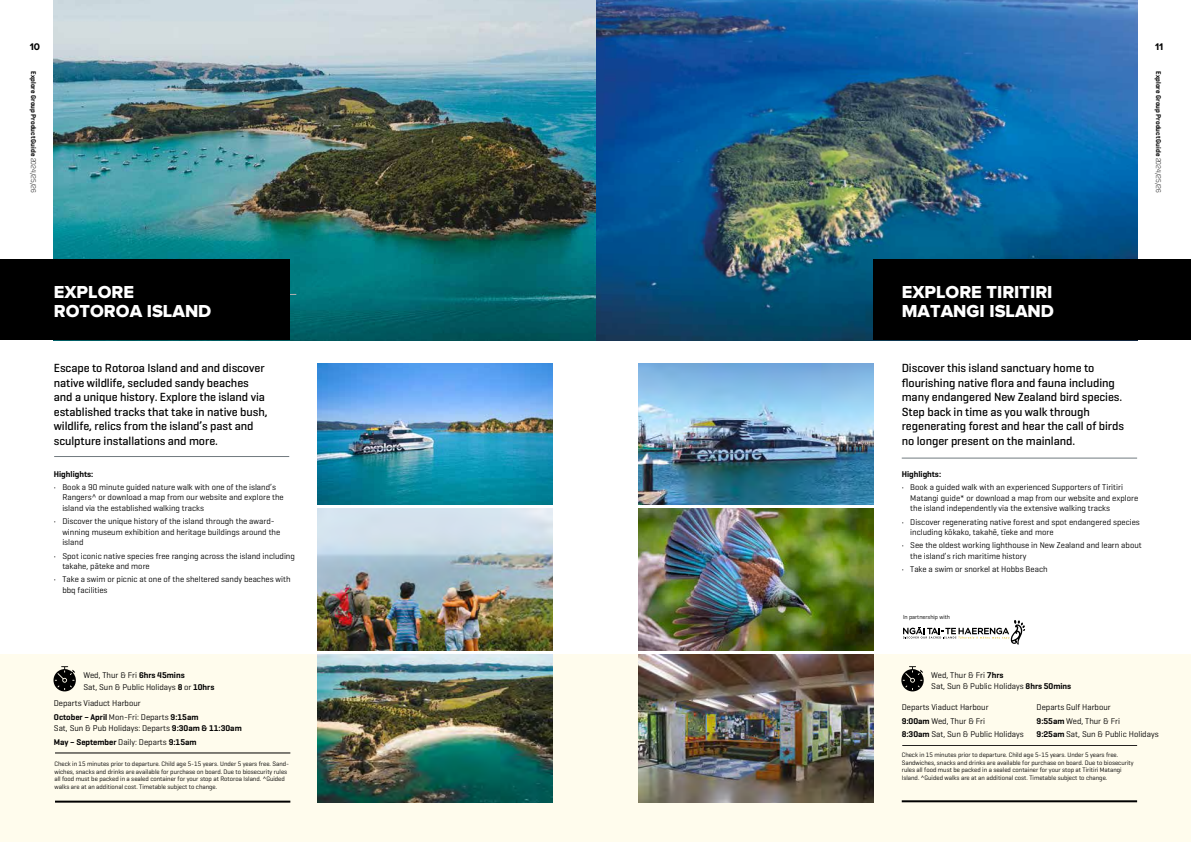
<style>
.page{position:relative;width:1191px;height:842px;background:#fff}
.page>*{position:absolute;margin:0;border:0;box-sizing:border-box;transform-origin:0 0}
.t1{font:18px/19px "Proxima Nova Extrabld";color:#fff}
.t2{font:500 12px/14.5px "Geogrotesque";letter-spacing:-.005em;color:#000}
.t3{font:700 10px "Proxima Nova";color:#000}
.t4{font:8.5px/10.5px "Geogrotesque";color:#000}
.t5{font:600 8.5px "Geogrotesque";color:#000}
.t6{font:600 7px "Geogrotesque";color:#000}
.t7{font:6.5px/7.5px "Geogrotesque";color:#000}
.t8{font:6px "Geogrotesque";color:#000}
.s1{font-weight:300}
.s2{font-weight:600}
</style>
<div class="page">
<div style="left:595px;top:655px;width:596px;height:187px;background:#fffced"></div>
<div style="left:0;top:655px;width:595px;height:187px;background:#fffced"></div>
<img style="left:595px;top:0;width:542px;height:340px">
<img style="left:54px;top:0;width:541px;height:340px">
<img style="left:317px;top:363px;width:236px;height:142px">
<img style="left:317px;top:509px;width:236px;height:142px">
<img style="left:638px;top:363px;width:235px;height:142px">
<img style="left:638px;top:509px;width:235px;height:142px">
<img style="left:317px;top:655px;width:236px;height:147px">
<img style="left:638px;top:655px;width:235px;height:147px">
<hr style="left:43px;top:294px;width:253px;height:1px;background:#b3b2b2">
<hr style="left:901px;top:800px;width:236px;height:2px;background:#000">
<hr style="left:54px;top:456px;width:235px;height:1px;background:#717a7f">
<hr style="left:901px;top:458px;width:236px;height:1px;background:#717a7f">
<hr style="left:55px;top:801px;width:235px;height:2px;background:#000">
<hr style="left:55px;top:753px;width:235px;height:1px;background:#000">
<hr style="left:902px;top:745px;width:235px;height:1px;background:#000">
<div style="left:0;top:259px;width:289px;height:81px;background:#000"></div>
<div style="left:873px;top:259px;width:318px;height:81px;background:#000"></div>
<svg style="left:53px;top:666px;width:23px;height:25px"></svg>
<svg style="left:901px;top:666px;width:22px;height:25px"></svg>
<svg style="left:903px;top:620px;width:122px;height:24px"></svg>
<p class="t3" style="left:30px;top:42px;width:12px">10</p>
<p class="t6" style="left:38px;top:71px;width:123px;rotate:90deg">Explore Group Product Guide <span class="s1">2024/25/26</span></p>
<p class="t3" style="left:1155px;top:42px;width:10px">11</p>
<p class="t6" style="left:1163px;top:71px;width:123px;rotate:90deg">Explore Group Product Guide <span class="s1">2024/25/26</span></p>
<h1 class="t1" style="left:54px;top:284px;width:159px">EXPLORE<br>ROTOROA ISLAND</h1>
<h1 class="t1" style="left:901px;top:284px;width:154px">EXPLORE TIRITIRI<br>MATANGI ISLAND</h1>
<p class="t2" style="left:54px;top:361px;width:215px">Escape to Rotoroa Island and and discover native wildlife, secluded sandy beaches and a unique history. Explore the island via established tracks that take in native bush, wildlife, relics from the island’s past and sculpture installations and more.</p>
<p class="t5" style="left:54px;top:468px;width:41px">Highlights:</p>
<p class="t4" style="left:62px;top:481px;width:223px;text-indent:-8px">• Book a 90 minute guided nature walk with one of the island’s<br>Rangers^ or download a map from our website and explore the island via the established walking tracks</p>
<p class="t4" style="left:62px;top:516px;width:219px;text-indent:-8px">• Discover the unique history of the island through the award&shy;winning museum exhibition and heritage buildings around the island</p>
<p class="t4" style="left:62px;top:550px;width:234px;text-indent:-8px">• Spot iconic native species free ranging across the island including takahe, pāteke and more</p>
<p class="t4" style="left:62px;top:574px;width:230px;text-indent:-8px">• Take a swim or picnic at one of the sheltered sandy beaches with bbq facilities</p>
<p class="t2" style="left:901px;top:361px;width:224px">Discover this island sanctuary home to flourishing native flora and fauna including many endangered New Zealand bird species.<br>Step back in time as you walk through regenerating forest and hear the call of birds no longer present on the mainland.</p>
<p class="t5" style="left:901px;top:469px;width:41px">Highlights:</p>
<p class="t4" style="left:910px;top:482px;width:229px;text-indent:-8px">• Book a guided walk with an experienced Supporters of Tiritiri<br>Matangi guide* or download a map from our website and explore the island independently via the extensive walking tracks</p>
<p class="t4" style="left:910px;top:516px;width:231px;text-indent:-8px">• Discover regenerating native forest and spot endangered species including kōkako, takahē, tīeke and more</p>
<p class="t4" style="left:910px;top:540px;width:233px;text-indent:-8px">• See the oldest working lighthouse in New Zealand and learn about the island’s rich maritime history</p>
<p class="t4" style="left:901px;top:564px;width:147px">• Take a swim or snorkel at Hobbs Beach</p>
<p class="t8" style="left:903px;top:613px;width:48px">In partnership with</p>
<p class="t4" style="left:83px;top:668px;width:133px;line-height:12px">Wed, Thur &amp; Fri <span class="s2">6hrs 45mins<br></span>Sat, Sun &amp; Public Holidays <span class="s2">8</span> or <span class="s2">10hrs</span></p>
<p class="t4" style="left:54px;top:696px;width:146px;line-height:13.8px">Departs Viaduct Harbour<br><span class="s2">October – April</span> Mon-Fri: Departs <span class="s2">9:15am</span></p>
<p class="t4" style="left:54px;top:721px;width:189px;line-height:13.8px">Sat, Sun &amp; Pub Holidays: Departs <span class="s2">9:30am &amp; 11:30am<br>May – September</span> Daily: Departs <span class="s2">9:15am</span></p>
<p class="t4" style="left:931px;top:669px;width:141px;line-height:11px">Wed, Thur &amp; Fri <span class="s2">7hrs<br></span>Sat, Sun &amp; Public Holidays <span class="s2">8hrs 50mins</span></p>
<p class="t4" style="left:1036px;top:700px;width:124px;line-height:13.8px">Departs Gulf Harbour<br><span class="s2">9:55am</span> Wed, Thur &amp; Fri<br><span class="s2">9:25am</span> Sat, Sun &amp; Public Holidays</p>
<p class="t4" style="left:901px;top:700px;width:124px;line-height:13.8px">Departs Viaduct Harbour<br><span class="s2">9:00am</span> Wed, Thur &amp; Fri<br><span class="s2">8:30am</span> Sat, Sun &amp; Public Holidays</p>
<p class="t7" style="left:54px;top:760px;width:236px">Check in 15 minutes prior to departure. Child age 5-15 years. Under 5 years free. Sand&shy;wiches, snacks and drinks are available for purchase on board. Due to biosecurity rules all food must be packed in a sealed container for your stop at Rotoroa Island. ^Guided walks are at an additional cost. Timetable subject to change.</p>
<p class="t7" style="left:901px;top:751px;width:233px">Check in 15 minutes prior to departure. Child age 5-15 years. Under 5 years free.<br>Sandwiches, snacks and drinks are available for purchase on board. Due to biosecurity rules all food must be packed in a sealed container for your stop at Tiritiri Matangi Island. ^Guided walks are at an additional cost. Timetable subject to change.</p>
</div>
